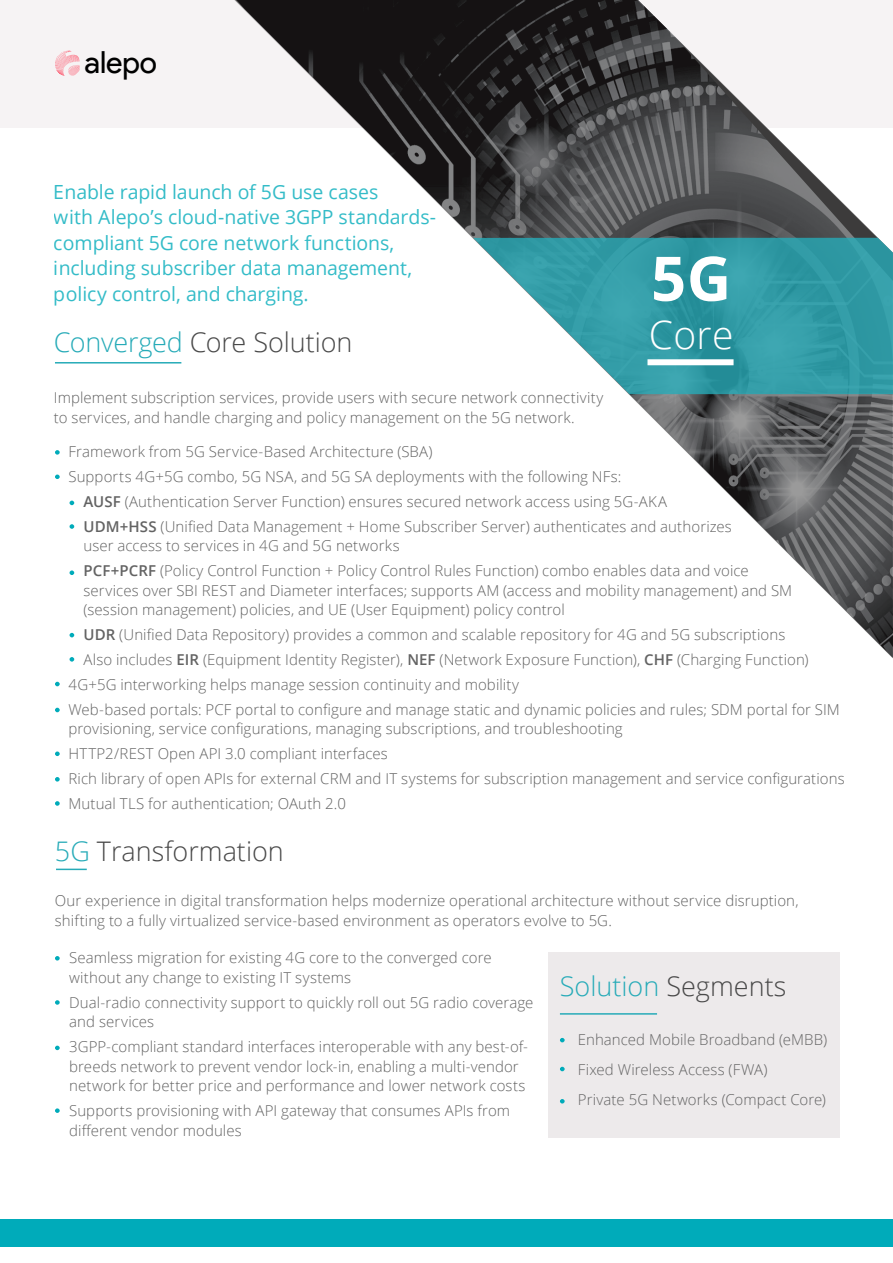
<style>
.page{position:relative;width:893px;height:1263px;background:#fff}
.page>*{position:absolute;margin:0;border:0;box-sizing:border-box;transform-origin:0 0}
.t1{font:700 61.5px "Open Sans";color:#fff}
.t2{font:300 39px "Open Sans";color:#fff}
.t3{font:30.45px "Product Sans";color:#000}
.copy{font:300 27px "Open Sans";color:#494949}
.t4{font:300 27px "Open Sans";color:#27abb8}
.t5{font:19.5px/25.5px "Open Sans";letter-spacing:-.005em;color:#00abba}
.copy-2{font:300 15px/19.5px "Open Sans";letter-spacing:.005em;color:#636363}
.s1{color:#27abb8}
.s2{font-weight:600}
.s3{color:#494949}
</style>
<div class="page">
<div style="left:0;top:0;width:893px;height:128px;background:#f6f3f4"></div>
<svg style="left:234px;top:0;width:659px;height:658px"></svg>
<hr style="left:55px;top:362px;width:126px;height:1px;background:#27abb8">
<hr style="left:56px;top:869px;width:31px;height:1px;background:#27abb8">
<svg style="left:473px;top:238px;width:420px;height:156px;fill:#349ea9"></svg>
<div style="left:647px;top:359px;width:87px;height:6px;background:#fff"></div>
<div style="left:0;top:1219px;width:893px;height:27px;background:#00abba"></div>
<svg style="left:55px;top:450px;width:5px;height:5px"></svg>
<svg style="left:55px;top:474px;width:5px;height:5px"></svg>
<svg style="left:70px;top:501px;width:4px;height:4px"></svg>
<svg style="left:70px;top:524px;width:4px;height:5px"></svg>
<svg style="left:70px;top:570px;width:4px;height:5px"></svg>
<svg style="left:70px;top:633px;width:4px;height:4px"></svg>
<svg style="left:70px;top:657px;width:4px;height:5px"></svg>
<svg style="left:55px;top:682px;width:5px;height:4px"></svg>
<svg style="left:55px;top:708px;width:5px;height:4px"></svg>
<svg style="left:55px;top:751px;width:5px;height:5px"></svg>
<svg style="left:55px;top:777px;width:5px;height:4px"></svg>
<svg style="left:55px;top:801px;width:5px;height:5px"></svg>
<svg style="left:55px;top:956px;width:5px;height:4px"></svg>
<svg style="left:55px;top:1000px;width:5px;height:5px"></svg>
<svg style="left:55px;top:1046px;width:5px;height:4px"></svg>
<svg style="left:55px;top:1108px;width:5px;height:5px"></svg>
<svg style="left:55px;top:51px;width:25px;height:25px"></svg>
<div style="left:548px;top:952px;width:291px;height:185px;background:#edeaeb"></div>
<hr style="left:560px;top:1013px;width:97px;height:2px;background:#27abb8">
<svg style="left:560px;top:1038px;width:5px;height:4px"></svg>
<svg style="left:560px;top:1067px;width:5px;height:4px"></svg>
<svg style="left:560px;top:1099px;width:5px;height:4px"></svg>
<p class="t3" style="left:85px;top:45px;width:74px">alepo</p>
<h3 class="t5" style="left:54px;top:178px;width:384px">Enable rapid launch of 5G use cases<br>with Alepo’s cloud-native 3GPP standards&shy;compliant 5G core network functions, including subscriber data management, policy control, and charging.</h3>
<p class="t1" style="left:651px;top:235px;width:82px">5G</p>
<p class="copy" style="left:54px;top:324px;width:300px"><span class="s1">Converged</span> Core Solution</p>
<p class="t2" style="left:649px;top:308px;width:86px">Core</p>
<p class="copy-2" style="left:54px;top:387px;width:551px">Implement subscription services, provide users with secure network connectivity to services, and handle charging and policy management on the 5G network.</p>
<p class="copy-2" style="left:69px;top:441px;width:365px">Framework from 5G Service-Based Architecture (SBA)</p>
<p class="copy-2" style="left:69px;top:466px;width:554px">Supports 4G+5G combo, 5G NSA, and 5G SA deployments with the following NFs:</p>
<p class="copy-2" style="left:84px;top:491px;width:585px"><span class="s2">AUSF</span> (Authentication Server Function) ensures secured network access using 5G-AKA</p>
<p class="copy-2" style="left:84px;top:516px;width:650px"><span class="s2">UDM+HSS</span> (Unified Data Management + Home Subscriber Server) authenticates and authorizes user access to services in 4G and 5G networks</p>
<p class="copy-2" style="left:84px;top:561px;width:710px"><span class="s2">PCF+PCRF</span> (Policy Control Function + Policy Control Rules Function) combo enables data and voice services over SBI REST and Diameter interfaces; supports AM (access and mobility management) and SM (session management) policies, and UE (User Equipment) policy control</p>
<p class="copy-2" style="left:84px;top:624px;width:703px"><span class="s2">UDR</span> (Unified Data Repository) provides a common and scalable repository for 4G and 5G subscriptions</p>
<p class="copy-2" style="left:84px;top:649px;width:727px">Also includes <span class="s2">EIR</span> (Equipment Identity Register), <span class="s2">NEF</span> (Network Exposure Function), <span class="s2">CHF</span> (Charging Function)</p>
<p class="copy-2" style="left:69px;top:674px;width:452px">4G+5G interworking helps manage session continuity and mobility</p>
<p class="copy-2" style="left:69px;top:699px;width:773px">Web-based portals: PCF portal to configure and manage static and dynamic policies and rules; SDM portal for SIM provisioning, service configurations, managing subscriptions, and troubleshooting</p>
<p class="copy-2" style="left:69px;top:744px;width:321px">HTTP2/REST Open API 3.0 compliant interfaces</p>
<p class="copy-2" style="left:69px;top:768px;width:778px">Rich library of open APIs for external CRM and IT systems for subscription management and service configurations</p>
<p class="copy-2" style="left:69px;top:793px;width:279px">Mutual TLS for authentication; OAuth 2.0</p>
<p class="copy" style="left:55px;top:832px;width:230px"><span class="s1">5G</span> Transformation</p>
<p class="copy-2" style="left:55px;top:891px;width:745px">Our experience in digital transformation helps modernize operational architecture without service disruption, shifting to a fully virtualized service-based environment as operators evolve to 5G.</p>
<p class="copy-2" style="left:69px;top:948px;width:424px">Seamless migration for existing 4G core to the converged core without any change to existing IT systems</p>
<p class="copy-2" style="left:69px;top:992px;width:466px">Dual-radio connectivity support to quickly roll out 5G radio coverage and services</p>
<p class="copy-2" style="left:69px;top:1036px;width:460px">3GPP-compliant standard interfaces interoperable with any best-of&shy;breeds network to prevent vendor lock-in, enabling a multi-vendor network for better price and performance and lower network costs</p>
<p class="copy-2" style="left:69px;top:1100px;width:442px">Supports provisioning with API gateway that consumes APIs from different vendor modules</p>
<p class="t4" style="left:560px;top:967px;width:228px">Solution <span class="s3">Segments</span></p>
<p class="copy-2" style="left:578px;top:1029px;width:251px">Enhanced Mobile Broadband (eMBB)</p>
<p class="copy-2" style="left:578px;top:1059px;width:191px">Fixed Wireless Access (FWA)</p>
<p class="copy-2" style="left:578px;top:1089px;width:250px">Private 5G Networks (Compact Core)</p>
</div>
